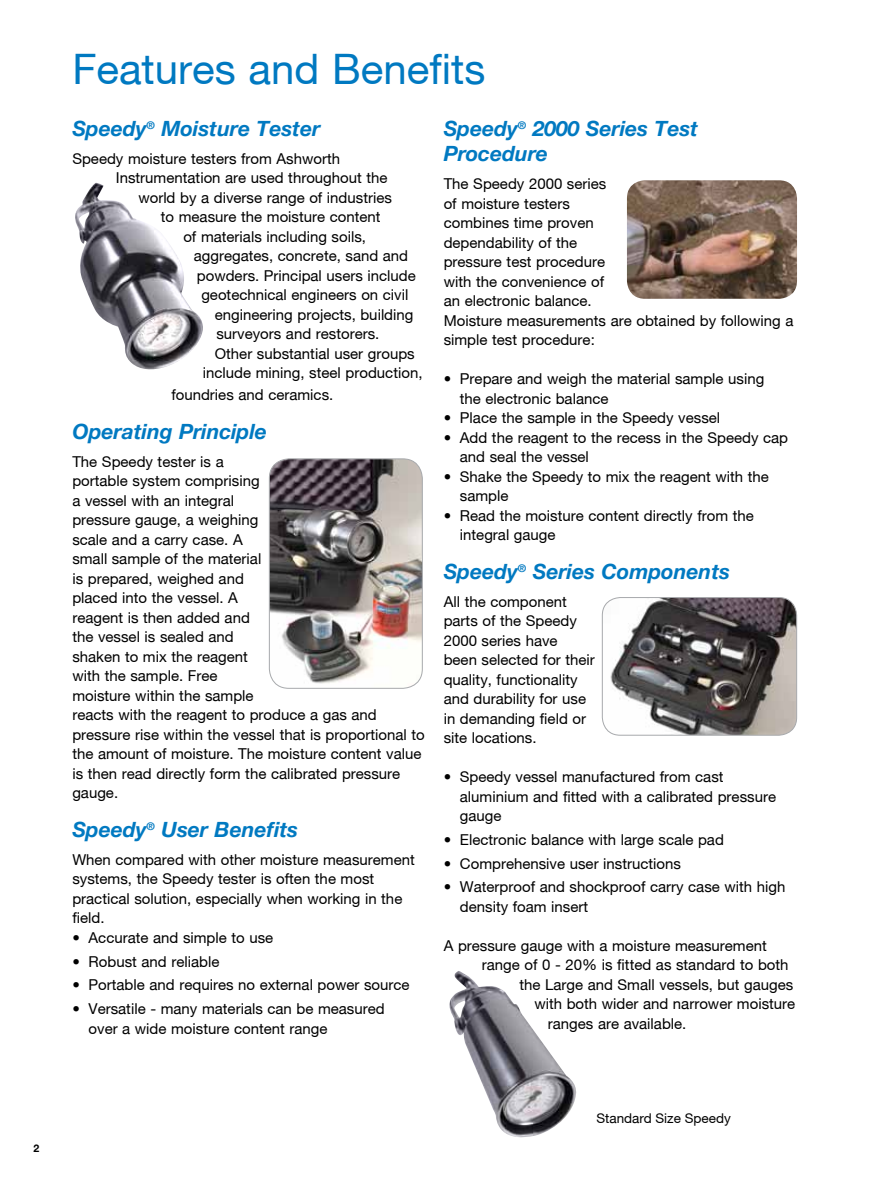
<style>
.page{position:relative;width:891px;height:1188px;background:#fff}
.page>*{position:absolute;margin:0;border:0;box-sizing:border-box;transform-origin:0 0}
.t1{font:42px "Helvetica Neue";color:#0079c1}
.t2{font:italic 700 21px/25.2px "Helvetica Neue";color:#0079c1}
.t3{font:15px/19.5px "Helvetica Neue";color:#000}
.t4{font:13.5px "Helvetica Neue";color:#000}
.t5{font:700 10.5px "Helvetica Neue";color:#000}
</style>
<div class="page">
<img style="left:75px;top:183px;width:128px;height:187px">
<img style="left:269px;top:460px;width:153px;height:228px">
<div style="left:269px;top:458px;width:154px;height:231px;border:1px solid #a7a9ac;border-radius:20px"></div>
<img style="left:627px;top:180px;width:170px;height:119px">
<img style="left:602px;top:598px;width:195px;height:137px">
<div style="left:602px;top:597px;width:195px;height:139px;border:1px solid #a7a9ac;border-radius:18px"></div>
<img style="left:449px;top:971px;width:128px;height:167px">
<p class="t5" style="left:33px;top:1142px;width:7px">2</p>
<h1 class="t1" style="left:72px;top:44px;width:415px">Features and Benefits</h1>
<h2 class="t2" style="left:72px;top:115px;width:249px">Speedy<sup>®</sup> Moisture Tester</h2>
<p class="t3" style="left:72px;top:149px;width:269px">Speedy moisture testers from Ashworth</p>
<p class="t3" style="left:116px;top:168px;width:273px">Instrumentation are used throughout the</p>
<p class="t3" style="left:138px;top:188px;width:255px">world by a diverse range of industries</p>
<p class="t3" style="left:161px;top:207px;width:221px">to measure the moisture content</p>
<p class="t3" style="left:183px;top:227px;width:184px">of materials including soils,</p>
<p class="t3" style="left:194px;top:246px;width:216px">aggregates, concrete, sand and</p>
<p class="t3" style="left:197px;top:266px;width:221px">powders. Principal users include</p>
<p class="t3" style="left:201px;top:285px;width:209px">geotechnical engineers on civil</p>
<p class="t3" style="left:215px;top:305px;width:200px">engineering projects, building</p>
<p class="t3" style="left:216px;top:324px;width:165px">surveyors and restorers.</p>
<p class="t3" style="left:215px;top:344px;width:201px">Other substantial user groups</p>
<p class="t3" style="left:203px;top:363px;width:221px">include mining, steel production,</p>
<p class="t3" style="left:171px;top:385px;width:163px">foundries and ceramics.</p>
<h2 class="t2" style="left:72px;top:418px;width:196px">Operating Principle</h2>
<p class="t3" style="left:72px;top:451px;width:354px">The Speedy tester is a<br>portable system comprising<br>a vessel with an integral<br>pressure gauge, a weighing<br>scale and a carry case. A<br>small sample of the material<br>is prepared, weighed and<br>placed into the vessel. A<br>reagent is then added and<br>the vessel is sealed and<br>shaken to mix the reagent<br>with the sample. Free<br>moisture within the sample<br>reacts with the reagent to produce a gas and pressure rise within the vessel that is proportional to the amount of moisture. The moisture content value is then read directly form the calibrated pressure gauge.</p>
<h2 class="t2" style="left:72px;top:816px;width:227px">Speedy<sup>®</sup> User Benefits</h2>
<p class="t3" style="left:72px;top:850px;width:344px">When compared with other moisture measurement systems, the Speedy tester is often the most practical solution, especially when working in the field.</p>
<p class="t3" style="left:72px;top:928px;width:202px">• Accurate and simple to use</p>
<p class="t3" style="left:72px;top:951px;width:149px">• Robust and reliable</p>
<p class="t3" style="left:72px;top:975px;width:339px">• Portable and requires no external power source</p>
<p class="t3" style="left:89px;top:999px;width:298px;text-indent:-16px">• Versatile - many materials can be measured over a wide moisture content range</p>
<h2 class="t2" style="left:444px;top:115px;width:256px">Speedy<sup>®</sup> 2000 Series Test<br>Procedure</h2>
<p class="t3" style="left:444px;top:174px;width:351px">The Speedy 2000 series<br>of moisture testers<br>combines time proven<br>dependability of the<br>pressure test procedure<br>with the convenience of<br>an electronic balance.<br>Moisture measurements are obtained by following a simple test procedure:</p>
<p class="t3" style="left:460px;top:369px;width:306px;text-indent:-16px">• Prepare and weigh the material sample using the electronic balance</p>
<p class="t3" style="left:444px;top:408px;width:278px">• Place the sample in the Speedy vessel</p>
<p class="t3" style="left:460px;top:427px;width:330px;text-indent:-16px">• Add the reagent to the recess in the Speedy cap and seal the vessel</p>
<p class="t3" style="left:460px;top:466px;width:310px;text-indent:-16px">• Shake the Speedy to mix the reagent with the sample</p>
<p class="t3" style="left:460px;top:505px;width:295px;text-indent:-16px">• Read the moisture content directly from the integral gauge</p>
<h2 class="t2" style="left:444px;top:558px;width:288px">Speedy<sup>®</sup> Series Components</h2>
<p class="t3" style="left:444px;top:591px;width:153px">All the component parts of the Speedy<br>2000 series have<br>been selected for their quality, functionality and durability for use in demanding field or site locations.</p>
<p class="t3" style="left:460px;top:767px;width:318px;text-indent:-16px">• Speedy vessel manufactured from cast aluminium and fitted with a calibrated pressure gauge</p>
<p class="t3" style="left:444px;top:830px;width:282px">• Electronic balance with large scale pad</p>
<p class="t3" style="left:444px;top:853px;width:239px">• Comprehensive user instructions</p>
<p class="t3" style="left:460px;top:877px;width:327px;text-indent:-16px">• Waterproof and shockproof carry case with high density foam insert</p>
<p class="t3" style="left:444px;top:936px;width:325px">A pressure gauge with a moisture measurement</p>
<p class="t3" style="left:482px;top:955px;width:308px">range of 0 - 20% is fitted as standard to both</p>
<p class="t3" style="left:519px;top:975px;width:275px">the Large and Small vessels, but gauges</p>
<p class="t3" style="left:534px;top:994px;width:262px">with both wider and narrower moisture</p>
<p class="t3" style="left:548px;top:1014px;width:140px">ranges are available.</p>
<p class="t4" style="left:597px;top:1110px;width:136px">Standard Size Speedy</p>
</div>
